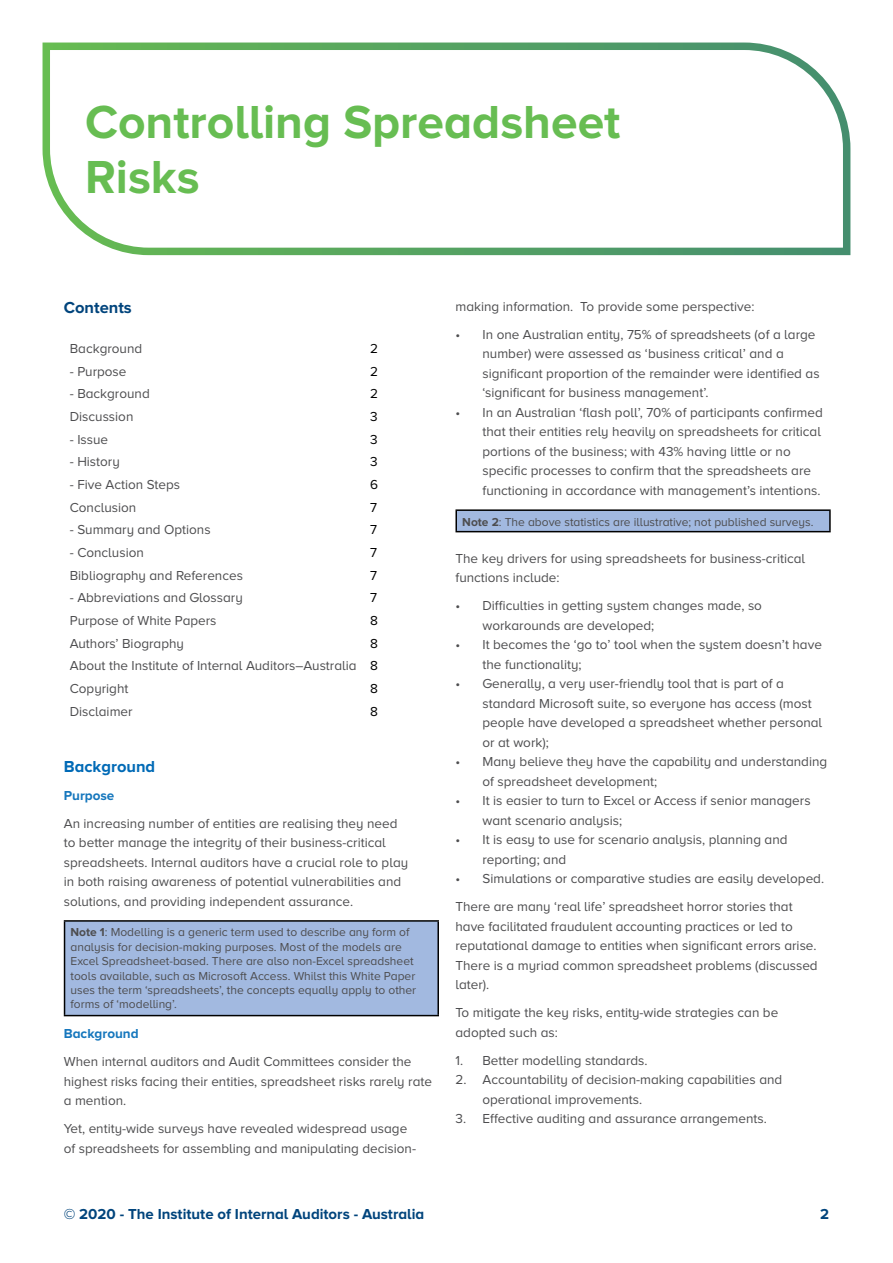
<style>
.page{position:relative;width:893px;height:1263px;background:#fff}
.page>*{position:absolute;margin:0;border:0;box-sizing:border-box;transform-origin:0 0}
.t1{font:700 48px/55.5px "Proxima Nova A";color:#67bd52}
.t2{font:700 16.5px "Proxima Nova A";color:#006ab6}
.t3{font:700 16.5px "Proxima Nova A";color:#00447c}
.t4{font:700 15px "Proxima Nova A";color:#00447c}
.t5{font:13.5px/19.5px "Proxima Nova A";color:#4d4d4f}
.t6{font:700 13.5px "Proxima Nova A";color:#1677bd}
.t7{font:13.5px "Proxima Nova A";color:#000}
.t8{font:12px/14.4px "Proxima Nova A";color:#4d4d4f}
.s1{color:#000}
.s2{font-weight:700}
</style>
<div class="page">
<svg style="left:42px;top:42px;width:809px;height:214px"></svg>
<div style="left:65px;top:921px;width:373px;height:94px;background:#a2b9e0"></div>
<hr style="left:64px;top:920px;width:375px;height:2px;background:#000">
<hr style="left:64px;top:922px;width:1px;height:93px;background:#000">
<hr style="left:437px;top:922px;width:2px;height:93px;background:#000">
<hr style="left:64px;top:1015px;width:375px;height:1px;background:#000">
<div style="left:456px;top:510px;width:374px;height:22px;background:#a2b9e0"></div>
<hr style="left:455px;top:509px;width:376px;height:2px;background:#000">
<hr style="left:455px;top:511px;width:2px;height:20px;background:#000">
<hr style="left:829px;top:511px;width:2px;height:20px;background:#000">
<hr style="left:455px;top:531px;width:376px;height:1px;background:#000">
<h1 class="t1" style="left:85px;top:93px;width:537px">Controlling Spreadsheet<br>Risks</h1>
<p class="t3" style="left:64px;top:298px;width:70px">Contents</p>
<p class="t5" style="left:70px;top:338px;width:74px">Background</p>
<p class="t7" style="left:370px;top:341px;width:9px">2</p>
<p class="t5" style="left:70px;top:361px;width:58px">- Purpose</p>
<p class="t7" style="left:370px;top:364px;width:9px">2</p>
<p class="t5" style="left:70px;top:384px;width:82px">- Background</p>
<p class="t7" style="left:370px;top:386px;width:9px">2</p>
<p class="t5" style="left:70px;top:406px;width:65px">Discussion</p>
<p class="t7" style="left:370px;top:409px;width:9px">3</p>
<p class="t5" style="left:70px;top:429px;width:40px">- Issue</p>
<p class="t7" style="left:370px;top:432px;width:9px">3</p>
<p class="t5" style="left:70px;top:452px;width:52px">- History</p>
<p class="t7" style="left:370px;top:454px;width:9px">3</p>
<p class="t5" style="left:70px;top:474px;width:112px">- Five Action Steps</p>
<p class="t7" style="left:370px;top:477px;width:9px">6</p>
<p class="t5" style="left:70px;top:497px;width:68px">Conclusion</p>
<p class="t7" style="left:370px;top:500px;width:8px">7</p>
<p class="t5" style="left:70px;top:520px;width:142px">- Summary and Options</p>
<p class="t7" style="left:370px;top:522px;width:8px">7</p>
<p class="t5" style="left:70px;top:542px;width:76px">- Conclusion</p>
<p class="t7" style="left:370px;top:545px;width:8px">7</p>
<p class="t5" style="left:70px;top:565px;width:175px">Bibliography and References</p>
<p class="t7" style="left:370px;top:568px;width:8px">7</p>
<p class="t5" style="left:70px;top:588px;width:175px">- Abbreviations and Glossary</p>
<p class="t7" style="left:370px;top:590px;width:8px">7</p>
<p class="t5" style="left:70px;top:610px;width:148px">Purpose of White Papers</p>
<p class="t7" style="left:370px;top:613px;width:9px">8</p>
<p class="t5" style="left:70px;top:633px;width:116px">Authors’ Biography</p>
<p class="t5" style="left:70px;top:632px;width:310px;line-height:22.6px;text-align:justify;text-indent:300px"><span class="s1">8<br></span>About the Institute of Internal Auditors–Australia <span class="s1">8<br></span>Copyright</p>
<p class="t7" style="left:370px;top:681px;width:9px">8</p>
<p class="t5" style="left:70px;top:701px;width:64px">Disclaimer</p>
<p class="t7" style="left:370px;top:704px;width:9px">8</p>
<p class="t2" style="left:64px;top:757px;width:93px">Background</p>
<p class="t6" style="left:64px;top:787px;width:52px">Purpose</p>
<p class="t5" style="left:64px;top:813px;width:346px">An increasing number of entities are realising they need to better manage the integrity of their business-critical spreadsheets. Internal auditors have a crucial role to play in both raising awareness of potential vulnerabilities and solutions, and providing independent assurance.</p>
<p class="t8" style="left:71px;top:925px;width:347px"><span class="s2">Note 1</span>: Modelling is a generic term used to describe any form of analysis for decision-making purposes. Most of the models are Excel Spreadsheet-based. There are also non-Excel spreadsheet tools available, such as Microsoft Access. Whilst this White Paper uses the term ‘spreadsheets’, the concepts equally apply to other forms of ‘modelling’.</p>
<p class="t6" style="left:64px;top:1026px;width:76px">Background</p>
<p class="t5" style="left:64px;top:1052px;width:370px">When internal auditors and Audit Committees consider the highest risks facing their entities, spreadsheet risks rarely rate a mention.</p>
<p class="t5" style="left:64px;top:1119px;width:354px">Yet, entity-wide surveys have revealed widespread usage of spreadsheets for assembling and manipulating decision-</p>
<p class="t5" style="left:455px;top:296px;width:300px">making information. To provide some perspective:</p>
<p class="t5" style="left:482px;top:324px;width:339px;text-indent:-27px">• In one Australian entity, 75% of spreadsheets (of a large number) were assessed as ‘business critical’ and a significant proportion of the remainder were identified as ‘significant for business management’.</p>
<p class="t5" style="left:482px;top:402px;width:342px;text-indent:-27px">• In an Australian ‘flash poll’, 70% of participants confirmed that their entities rely heavily on spreadsheets for critical portions of the business; with 43% having little or no specific processes to confirm that the spreadsheets are functioning in accordance with management’s intentions.</p>
<p class="t8" style="left:462px;top:514px;width:353px"><span class="s2">Note 2</span>: The above statistics are illustrative; not published surveys.</p>
<p class="t5" style="left:455px;top:548px;width:351px">The key drivers for using spreadsheets for business-critical functions include:</p>
<p class="t5" style="left:482px;top:596px;width:281px;text-indent:-27px">• Difficulties in getting system changes made, so workarounds are developed;</p>
<p class="t5" style="left:482px;top:635px;width:341px;text-indent:-27px">• It becomes the ‘go to’ tool when the system doesn’t have the functionality;</p>
<p class="t5" style="left:482px;top:674px;width:341px;text-indent:-27px">• Generally, a very user-friendly tool that is part of a standard Microsoft suite, so everyone has access (most people have developed a spreadsheet whether personal or at work);</p>
<p class="t5" style="left:482px;top:752px;width:346px;text-indent:-27px">• Many believe they have the capability and understanding of spreadsheet development;</p>
<p class="t5" style="left:482px;top:791px;width:330px;text-indent:-27px">• It is easier to turn to Excel or Access if senior managers want scenario analysis;</p>
<p class="t5" style="left:482px;top:830px;width:307px;text-indent:-27px">• It is easy to use for scenario analysis, planning and reporting; and</p>
<p class="t5" style="left:455px;top:865px;width:370px;line-height:28px">• Simulations or comparative studies are easily developed.<br>There are many ‘real life’ spreadsheet horror stories that</p>
<p class="t5" style="left:455px;top:916px;width:364px">have facilitated fraudulent accounting practices or led to reputational damage to entities when significant errors arise.<br>There is a myriad common spreadsheet problems (discussed later).</p>
<p class="t5" style="left:455px;top:1003px;width:324px">To mitigate the key risks, entity-wide strategies can be adopted such as:</p>
<p class="t5" style="left:455px;top:1050px;width:194px">1. Better modelling standards.</p>
<p class="t5" style="left:482px;top:1070px;width:301px;text-indent:-27px">2. Accountability of decision-making capabilities and operational improvements.</p>
<p class="t5" style="left:455px;top:1109px;width:313px">3. Effective auditing and assurance arrangements.</p>
<p class="t4" style="left:64px;top:1206px;width:362px">© 2020 - The Institute of Internal Auditors - Australia</p>
<p class="t4" style="left:820px;top:1206px;width:10px">2</p>
</div>
